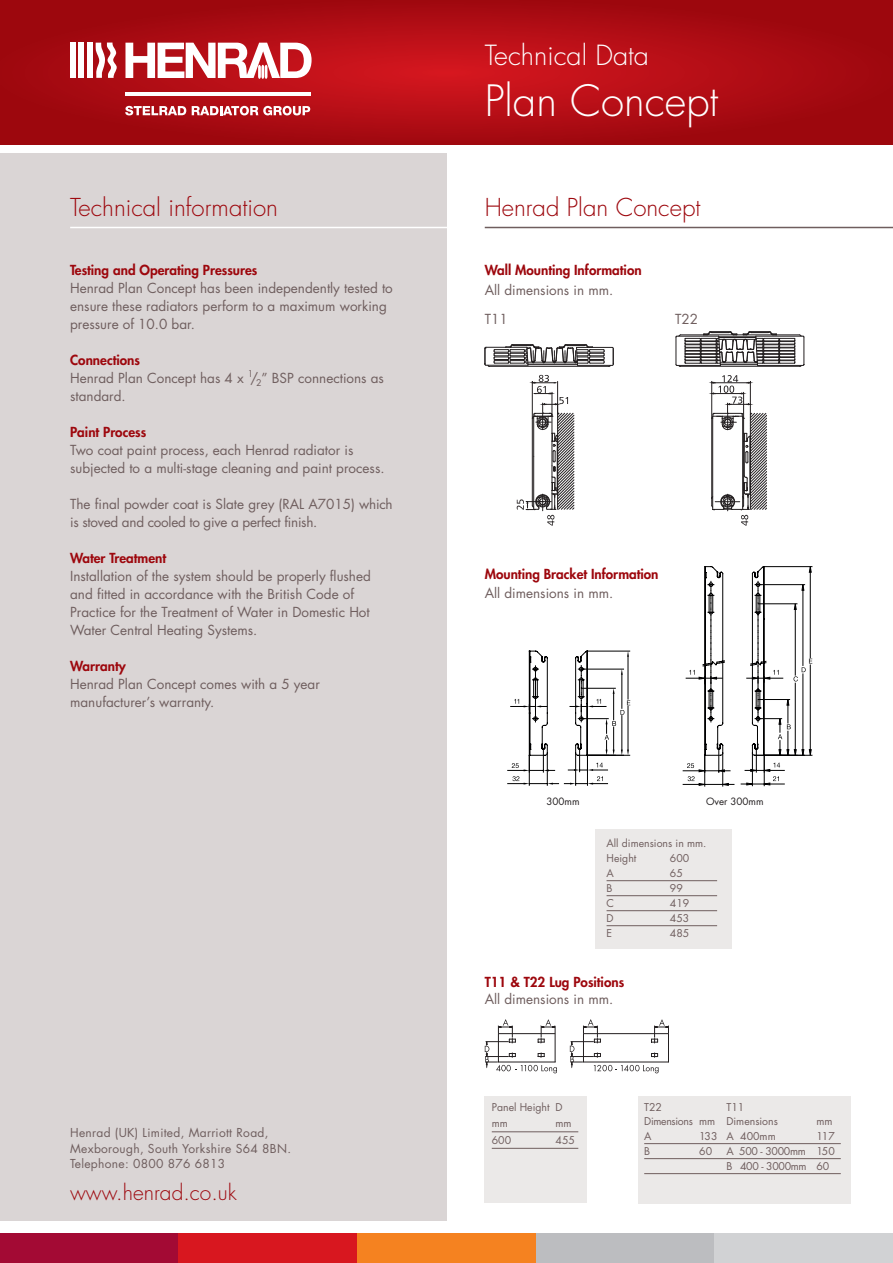
<style>
.page{position:relative;width:893px;height:1263px;background:#fff}
.page>*{position:absolute;margin:0;border:0;box-sizing:border-box;transform-origin:0 0}
.t1{font:300 42px "Futura";color:#fff}
.t2{font:300 27px "Futura";color:#fff}
.t3{font:300 24px "Futura";color:#9d070d}
.t4{font:300 21px "Futura";color:#9d070d}
.t5{font:13.5px/18px "Futura";color:#6f5e5e}
.t6{font:800 13.5px "Futura";color:#9d070d}
.t7{font:13.5px/18px "Futura";letter-spacing:-.02em;color:#6f5e5e}
.t8{font:12px/15.8px "Futura";letter-spacing:.025em;color:#6f5e5e}
.t9{font:10.5px/13.8px "Futura";color:#6f5e5e}
.t10{font:10.5px/15px "Futura";letter-spacing:-.03em;color:#6f5e5e}
.t11{font:9.75px "Futura";color:#231f20}
.s1{font-weight:800;color:#9d070d}
</style>
<div class="page">
<hr style="left:485px;top:227px;width:408px;height:1px;background:#6f5e5e">
<div style="left:0;top:153px;width:446px;height:1067px;background:#dad5d5"></div>
<hr style="left:70px;top:227px;width:379px;height:1px;background:#fff">
<svg style="left:485px;top:344px;width:129px;height:23px"></svg>
<svg style="left:517px;top:375px;width:57px;height:151px"></svg>
<svg style="left:676px;top:331px;width:129px;height:36px"></svg>
<svg style="left:711px;top:375px;width:56px;height:151px"></svg>
<div style="left:595px;top:829px;width:136px;height:119px;background:#ebe9e8"></div>
<div style="left:638px;top:1096px;width:212px;height:107px;background:#ebe9e8"></div>
<div style="left:485px;top:1096px;width:102px;height:106px;background:#ebe9e8"></div>
<hr style="left:644px;top:1143px;width:197px;height:1px;background:#6f5e5e">
<hr style="left:644px;top:1158px;width:197px;height:1px;background:#6f5e5e">
<hr style="left:644px;top:1173px;width:197px;height:1px;background:#6f5e5e">
<hr style="left:492px;top:1131px;width:86px;height:1px;background:#6f5e5e">
<hr style="left:492px;top:1148px;width:86px;height:1px;background:#6f5e5e">
<hr style="left:607px;top:880px;width:110px;height:1px;background:#6f5e5e">
<hr style="left:607px;top:895px;width:110px;height:1px;background:#6f5e5e">
<hr style="left:607px;top:910px;width:110px;height:1px;background:#6f5e5e">
<hr style="left:607px;top:925px;width:110px;height:1px;background:#6f5e5e">
<svg style="left:529px;top:650px;width:102px;height:106px"></svg>
<hr style="left:588px;top:651px;width:42px;height:1px;background:#000001">
<hr style="left:628px;top:657px;width:1px;height:42px;background:#000001">
<svg style="left:627px;top:651px;width:2px;height:6px"></svg>
<svg style="left:508px;top:665px;width:122px;height:120px"></svg>
<svg style="left:683px;top:566px;width:129px;height:220px"></svg>
<svg style="left:485px;top:1019px;width:72px;height:54px"></svg>
<svg style="left:570px;top:1019px;width:99px;height:54px"></svg>
<svg style="left:0;top:0;width:893px;height:145px;background:#ac0c13"></svg>
<svg style="left:125px;top:43px;width:187px;height:36px"></svg>
<div style="left:70px;top:43px;width:6px;height:35px;background:#fff"></div>
<div style="left:79px;top:43px;width:5px;height:35px;background:#fff"></div>
<div style="left:87px;top:43px;width:6px;height:35px;background:#fff"></div>
<svg style="left:96px;top:43px;width:21px;height:35px"></svg>
<hr style="left:125px;top:92px;width:185px;height:3px;background:#fff">
<svg style="left:125px;top:106px;width:61px;height:9px"></svg>
<svg style="left:192px;top:106px;width:118px;height:9px"></svg>
<div style="left:0;top:1233px;width:179px;height:30px;background:#a30a34"></div>
<div style="left:179px;top:1233px;width:178px;height:30px;background:#d8171f"></div>
<div style="left:357px;top:1233px;width:179px;height:30px;background:#f58220"></div>
<div style="left:536px;top:1233px;width:178px;height:30px;background:#bcbdc0"></div>
<div style="left:714px;top:1233px;width:179px;height:30px;background:#d1d2d4"></div>
<h2 class="t2" style="left:485px;top:43px;width:166px">Technical Data</h2>
<h1 class="t1" style="left:485px;top:81px;width:235px">Plan Concept</h1>
<h3 class="t3" style="left:70px;top:196px;width:209px">Technical information</h3>
<h3 class="t3" style="left:485px;top:196px;width:217px">Henrad Plan Concept</h3>
<p class="t6" style="left:70px;top:264px;width:189px">Testing and Operating Pressures</p>
<p class="t5" style="left:70px;top:280px;width:324px">Henrad Plan Concept has been independently tested to ensure these radiators perform to a maximum working pressure of 10.0 bar.</p>
<p class="t5" style="left:70px;top:352px;width:315px"><span class="s1">Connections<br></span>Henrad Plan Concept has 4 x <sup>1</sup>/<sub>2</sub>” BSP connections as standard.</p>
<p class="t6" style="left:70px;top:426px;width:78px">Paint Process</p>
<p class="t5" style="left:70px;top:442px;width:316px">Two coat paint process, each Henrad radiator is subjected to a multi-stage cleaning and paint process.</p>
<p class="t7" style="left:70px;top:496px;width:324px">The final powder coat is Slate grey (RAL A7015) which is stoved and cooled to give a perfect finish.</p>
<p class="t6" style="left:70px;top:552px;width:97px">Water Treatment</p>
<p class="t5" style="left:70px;top:568px;width:302px">Installation of the system should be properly flushed and fitted in accordance with the British Code of Practice for the Treatment of Water in Domestic Hot Water Central Heating Systems.</p>
<p class="t6" style="left:70px;top:660px;width:57px">Warranty</p>
<p class="t5" style="left:70px;top:676px;width:251px">Henrad Plan Concept comes with a 5 year manufacturer’s warranty.</p>
<p class="t8" style="left:70px;top:1125px;width:222px">Henrad (UK) Limited, Marriott Road,<br>Mexborough, South Yorkshire S64 8BN.<br>Telephone: 0800 876 6813</p>
<h3 class="t4" style="left:70px;top:1183px;width:168px">www.henrad.co.uk</h3>
<p class="t6" style="left:485px;top:264px;width:158px">Wall Mounting Information</p>
<p class="t5" style="left:485px;top:282px;width:130px">All dimensions in mm.</p>
<p class="t5" style="left:485px;top:312px;width:24px">T11</p>
<p class="t5" style="left:675px;top:312px;width:24px">T22</p>
<p class="t6" style="left:485px;top:567px;width:175px">Mounting Bracket Information</p>
<p class="t5" style="left:485px;top:586px;width:130px">All dimensions in mm.</p>
<p class="t11" style="left:546px;top:797px;width:35px">300mm</p>
<p class="t11" style="left:706px;top:797px;width:59px">Over 300mm</p>
<p class="t9" style="left:607px;top:836px;width:101px;line-height:15px">All dimensions in mm.<br>Height</p>
<p class="t9" style="left:670px;top:852px;width:21px">600</p>
<p class="t9" style="left:607px;top:867px;width:9px">A</p>
<p class="t9" style="left:670px;top:867px;width:14px">65</p>
<p class="t9" style="left:607px;top:882px;width:7px">B</p>
<p class="t9" style="left:670px;top:882px;width:14px">99</p>
<p class="t9" style="left:607px;top:897px;width:9px">C</p>
<p class="t9" style="left:670px;top:897px;width:21px">419</p>
<p class="t9" style="left:607px;top:912px;width:9px">D</p>
<p class="t9" style="left:670px;top:912px;width:21px">453</p>
<p class="t9" style="left:607px;top:927px;width:7px">E</p>
<p class="t9" style="left:670px;top:927px;width:21px">485</p>
<p class="t6" style="left:485px;top:976px;width:141px">T11 &amp; T22 Lug Positions</p>
<p class="t5" style="left:485px;top:991px;width:130px">All dimensions in mm.</p>
<p class="t9" style="left:492px;top:1100px;width:72px;line-height:16.5px">Panel Height D mm</p>
<p class="t9" style="left:556px;top:1117px;width:18px">mm</p>
<p class="t9" style="left:644px;top:1101px;width:19px">T22</p>
<p class="t9" style="left:644px;top:1101px;width:135px;text-indent:82px">T11<br>Dimensions mm Dimensions</p>
<p class="t9" style="left:816px;top:1115px;width:18px">mm</p>
<p class="t9" style="left:492px;top:1134px;width:21px">600</p>
<p class="t9" style="left:556px;top:1134px;width:21px">455</p>
<p class="t9" style="left:644px;top:1130px;width:9px">A</p>
<p class="t9" style="left:699px;top:1130px;width:78px">133 A 400mm</p>
<p class="t9" style="left:816px;top:1130px;width:20px">117</p>
<p class="t9" style="left:644px;top:1145px;width:7px">B</p>
<p class="t9" style="left:699px;top:1145px;width:14px">60</p>
<p class="t10" style="left:726px;top:1144px;width:110px">A 500 - 3000mm 150<br>B 400 - 3000mm 60</p>
</div>
